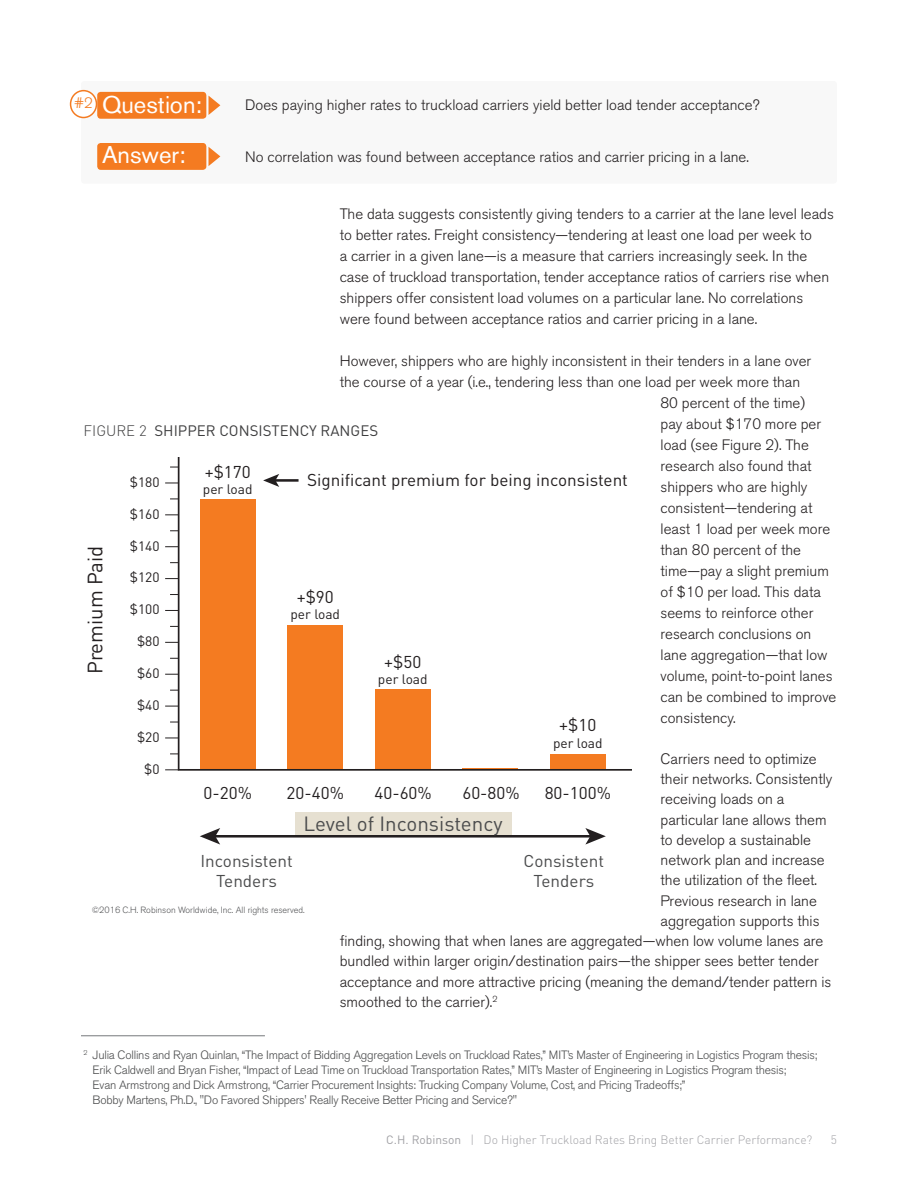
<style>
.page{position:relative;width:918px;height:1188px;background:#fff}
.page>*{position:absolute;margin:0;border:0;box-sizing:border-box;transform-origin:0 0}
.Second_Paragraph_WP{font:24px "Akzidenz Grotesk BQ";color:#fff}
.t1{font:20.55px "DIN Pro";color:#231f20}
.t2{font:20.4px "DIN Pro";color:#4b4c4d}
.t3{font:16.95px "DIN Pro";color:#231f20}
.t4{font:16.95px/20.4px "DIN Pro";color:#4b4c4d;text-align:center}
.Second_Paragraph_WP-2{font:300 15px/21px "Akzidenz Grotesk BQ";color:#231f20}
.Second_Paragraph_WP-3{font:15px "DIN Pro";color:#3e3e3f}
.Second_Paragraph_WP-4{font:300 15px "Akzidenz Grotesk BQ";color:#f47b21}
.t5{font:13.5px "DIN Pro";color:#231f20}
.Second_Paragraph_WP-5{font:300 12px "Akzidenz Grotesk BQ";letter-spacing:-.02em;color:#4b4c4d}
.t6{font:300 12px "DIN Pro";color:#a1a1a5}
.Second_Paragraph_WP-6{font:300 9px "Akzidenz Grotesk BQ";color:#57585a}
.s1{font-weight:300}
.s2{font-weight:400}
</style>
<div class="page">
<div style="left:295px;top:813px;width:217px;height:23px;background:#e6e0d1"></div>
<svg style="left:177px;top:458px;width:455px;height:313px"></svg>
<svg style="left:165px;top:483px;width:14px;height:1px"></svg>
<svg style="left:165px;top:514px;width:14px;height:1px"></svg>
<svg style="left:165px;top:546px;width:14px;height:1px"></svg>
<svg style="left:165px;top:578px;width:14px;height:1px"></svg>
<svg style="left:165px;top:610px;width:14px;height:1px"></svg>
<svg style="left:165px;top:642px;width:14px;height:1px"></svg>
<svg style="left:165px;top:674px;width:14px;height:1px"></svg>
<svg style="left:165px;top:706px;width:14px;height:1px"></svg>
<svg style="left:165px;top:738px;width:14px;height:1px"></svg>
<svg style="left:165px;top:769px;width:14px;height:1px"></svg>
<hr style="left:275px;top:479px;width:24px;height:3px;background:#231f20">
<svg style="left:263px;top:474px;width:16px;height:13px"></svg>
<hr style="left:214px;top:835px;width:377px;height:3px;background:#231f20">
<svg style="left:585px;top:828px;width:21px;height:17px"></svg>
<svg style="left:200px;top:828px;width:20px;height:17px"></svg>
<hr style="left:81px;top:1035px;width:184px;height:1px;background:#76787b">
<div style="left:81px;top:81px;width:756px;height:103px;background:#f8f8f8;border-radius:4px"></div>
<div style="left:97px;top:143px;width:109px;height:27px;background:#f47b21;border-radius:4px"></div>
<svg style="left:209px;top:147px;width:11px;height:19px"></svg>
<div style="left:97px;top:92px;width:109px;height:27px;background:#f47b21;border-radius:4px"></div>
<svg style="left:209px;top:96px;width:11px;height:19px"></svg>
<div style="left:71px;top:91px;width:25px;height:27px;background:#fff;border-radius:50%"></div>
<div style="left:70px;top:90px;width:27px;height:28px;border:2px solid #f47b21;border-radius:50%"></div>
<p class="Second_Paragraph_WP-4" style="left:74px;top:95px;width:20px">#2</p>
<p class="Second_Paragraph_WP" style="left:102px;top:90px;width:102px">Question:</p>
<p class="Second_Paragraph_WP-2" style="left:245px;top:95px;width:516px">Does paying higher rates to truckload carriers yield better load tender acceptance?</p>
<p class="Second_Paragraph_WP" style="left:102px;top:141px;width:85px">Answer:</p>
<p class="Second_Paragraph_WP-2" style="left:245px;top:146px;width:505px">No correlation was found between acceptance ratios and carrier pricing in a lane.</p>
<p class="Second_Paragraph_WP-2" style="left:340px;top:203px;width:496px">The data suggests consistently giving tenders to a carrier at the lane level leads to better rates. Freight consistency—tendering at least one load per week to<br>a carrier in a given lane—is a measure that carriers increasingly seek. In the case of truckload transportation, tender acceptance ratios of carriers rise when shippers offer consistent load volumes on a particular lane. No correlations were found between acceptance ratios and carrier pricing in a lane.</p>
<p class="Second_Paragraph_WP-2" style="left:340px;top:350px;width:473px">However, shippers who are highly inconsistent in their tenders in a lane over</p>
<p class="Second_Paragraph_WP-2" style="left:340px;top:371px;width:462px">the course of a year (i.e., tendering less than one load per week more than</p>
<p class="Second_Paragraph_WP-2" style="left:661px;top:392px;width:146px">80 percent of the time)</p>
<p class="Second_Paragraph_WP-2" style="left:661px;top:413px;width:162px">pay about $170 more per</p>
<p class="Second_Paragraph_WP-2" style="left:661px;top:434px;width:150px">load (see Figure 2). The</p>
<p class="Second_Paragraph_WP-2" style="left:661px;top:455px;width:153px">research also found that</p>
<p class="Second_Paragraph_WP-2" style="left:661px;top:476px;width:148px">shippers who are highly</p>
<p class="Second_Paragraph_WP-2" style="left:661px;top:497px;width:153px">consistent—tendering at</p>
<p class="Second_Paragraph_WP-2" style="left:661px;top:518px;width:171px">least 1 load per week more</p>
<p class="Second_Paragraph_WP-2" style="left:661px;top:539px;width:142px">than 80 percent of the</p>
<p class="Second_Paragraph_WP-2" style="left:661px;top:560px;width:170px">time—pay a slight premium</p>
<p class="Second_Paragraph_WP-2" style="left:661px;top:581px;width:162px">of $10 per load. This data</p>
<p class="Second_Paragraph_WP-2" style="left:661px;top:602px;width:154px">seems to reinforce other</p>
<p class="Second_Paragraph_WP-2" style="left:661px;top:623px;width:152px">research conclusions on</p>
<p class="Second_Paragraph_WP-2" style="left:661px;top:644px;width:168px">lane aggregation—that low</p>
<p class="Second_Paragraph_WP-2" style="left:661px;top:665px;width:174px">volume, point-to-point lanes</p>
<p class="Second_Paragraph_WP-2" style="left:661px;top:686px;width:177px">can be combined to improve</p>
<p class="Second_Paragraph_WP-2" style="left:661px;top:707px;width:76px">consistency.</p>
<p class="Second_Paragraph_WP-2" style="left:661px;top:748px;width:158px">Carriers need to optimize</p>
<p class="Second_Paragraph_WP-2" style="left:661px;top:769px;width:173px">their networks. Consistently</p>
<p class="Second_Paragraph_WP-2" style="left:661px;top:789px;width:125px">receiving loads on a</p>
<p class="Second_Paragraph_WP-2" style="left:661px;top:809px;width:168px">particular lane allows them</p>
<p class="Second_Paragraph_WP-2" style="left:661px;top:829px;width:152px">to develop a sustainable</p>
<p class="Second_Paragraph_WP-2" style="left:661px;top:850px;width:166px">network plan and increase</p>
<p class="Second_Paragraph_WP-2" style="left:661px;top:870px;width:158px">the utilization of the fleet.</p>
<p class="Second_Paragraph_WP-2" style="left:661px;top:890px;width:158px">Previous research in lane</p>
<p class="Second_Paragraph_WP-2" style="left:661px;top:910px;width:161px">aggregation supports this</p>
<p class="Second_Paragraph_WP-2" style="left:340px;top:931px;width:485px">finding, showing that when lanes are aggregated—when low volume lanes are</p>
<p class="Second_Paragraph_WP-2" style="left:340px;top:951px;width:481px">bundled within larger origin/destination pairs—the shipper sees better tender</p>
<p class="Second_Paragraph_WP-2" style="left:340px;top:971px;width:493px">acceptance and more attractive pricing (meaning the demand/tender pattern is</p>
<p class="Second_Paragraph_WP-2" style="left:340px;top:991px;width:159px">smoothed to the carrier).<sup>2</sup></p>
<p class="Second_Paragraph_WP-3" style="left:84px;top:420px;width:296px"><span class="s1">FIGURE 2</span> SHIPPER CONSISTENCY RANGES</p>
<p class="t3" style="left:205px;top:460px;width:47px">+$170</p>
<p class="t5" style="left:203px;top:480px;width:51px">per load</p>
<p class="t3" style="left:307px;top:468px;width:322px">Significant premium for being inconsistent</p>
<p class="t5" style="left:130px;top:473px;width:31px">$180</p>
<p class="t5" style="left:130px;top:505px;width:31px">$160</p>
<p class="t5" style="left:130px;top:536px;width:31px">$140</p>
<p class="t5" style="left:130px;top:568px;width:31px">$120</p>
<p class="t5" style="left:130px;top:600px;width:31px">$100</p>
<p class="t5" style="left:137px;top:632px;width:24px">$80</p>
<p class="t5" style="left:137px;top:664px;width:24px">$60</p>
<p class="t5" style="left:137px;top:696px;width:24px">$40</p>
<p class="t5" style="left:137px;top:728px;width:24px">$20</p>
<p class="t1" style="left:81px;top:674px;width:130px;rotate:-90deg">Premium Paid</p>
<p class="t3" style="left:297px;top:585px;width:39px">+$90</p>
<p class="t5" style="left:290px;top:605px;width:51px">per load</p>
<p class="t3" style="left:384px;top:650px;width:39px">+$50</p>
<p class="t5" style="left:378px;top:670px;width:51px">per load</p>
<p class="t3" style="left:559px;top:714px;width:39px">+$10</p>
<p class="t5" style="left:553px;top:733px;width:51px">per load</p>
<p class="t5" style="left:144px;top:760px;width:17px">$0</p>
<p class="t3" style="left:204px;top:781px;width:50px">0-20%</p>
<p class="t3" style="left:287px;top:781px;width:59px">20-40%</p>
<p class="t3" style="left:375px;top:781px;width:59px">40-60%</p>
<p class="t3" style="left:462px;top:781px;width:59px">60-80%</p>
<p class="t3" style="left:545px;top:781px;width:68px">80-100%</p>
<p class="t2" style="left:303px;top:810px;width:201px">Level of Inconsistency</p>
<p class="t4" style="left:200px;top:850px;width:94px">Inconsistent<br>Tenders</p>
<p class="t4" style="left:523px;top:850px;width:82px">Consistent<br>Tenders</p>
<p class="Second_Paragraph_WP-6" style="left:92px;top:905px;width:214px">©2016 C.H. Robinson Worldwide, Inc. All rights reserved.</p>
<p class="Second_Paragraph_WP-5" style="left:84px;top:1048px;width:735px"><sup>2</sup> Julia Collins and Ryan Quinlan, “The Impact of Bidding Aggregation Levels on Truckload Rates,” MIT’s Master of Engineering in Logistics Program thesis;</p>
<p class="Second_Paragraph_WP-5" style="left:93px;top:1063px;width:695px">Erik Caldwell and Bryan Fisher, “Impact of Lead Time on Truckload Transportation Rates,” MIT’s Master of Engineering in Logistics Program thesis;</p>
<p class="Second_Paragraph_WP-5" style="left:93px;top:1078px;width:594px">Evan Armstrong and Dick Armstrong, “Carrier Procurement Insights: Trucking Company Volume, Cost, and Pricing Tradeoffs;”</p>
<p class="Second_Paragraph_WP-5" style="left:93px;top:1093px;width:426px">Bobby Martens, Ph.D., "Do Favored Shippers' Really Receive Better Pricing and Service?"</p>
<p class="t6" style="left:386px;top:1131px;width:428px"><span class="s2">C.H. Robinson</span> | Do Higher Truckload Rates Bring Better Carrier Performance?</p>
<p class="t6" style="left:831px;top:1131px;width:8px">5</p>
</div>
